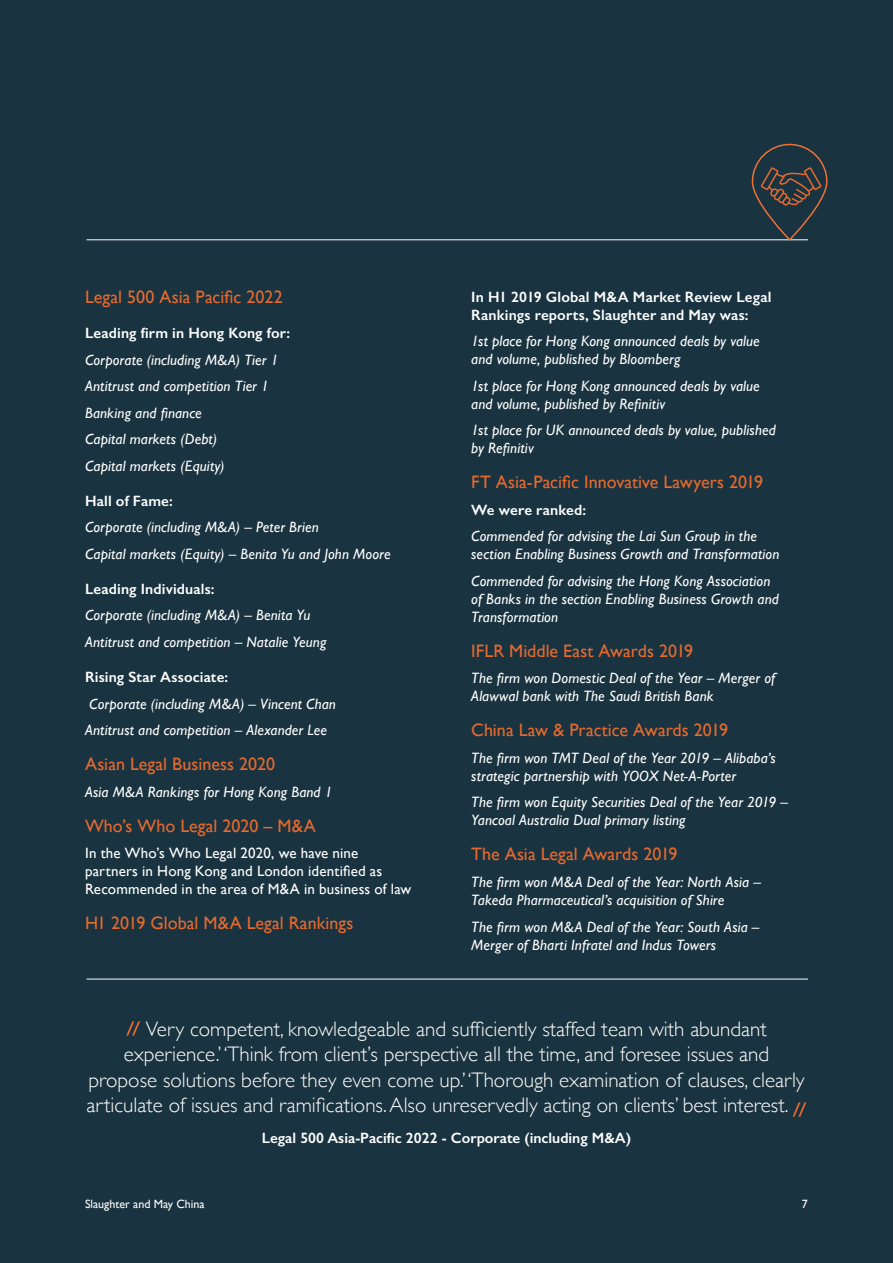
<style>
.page{position:relative;width:893px;height:1263px;background:#1a3340}
.page>*{position:absolute;margin:0;border:0;box-sizing:border-box;transform-origin:0 0}
.t1{font:300 21px "Gill Sans";color:#fff}
.t2{font:18px "Gill Sans";color:#e66a2e}
.t3{font:italic 15px/18px "Gill Sans";letter-spacing:.01em;color:#fff}
.t4{font:600 15px/18px "Gill Sans";letter-spacing:.01em;color:#fff}
.t5{font:15px/18px "Gill Sans";letter-spacing:.01em;color:#fff}
.t6{font:12px "Gill Sans";color:#fff}
</style>
<div class="page">
<svg style="left:126px;top:1021px;width:14px;height:15px"></svg>
<svg style="left:793px;top:1102px;width:13px;height:15px"></svg>
<hr style="left:87px;top:979px;width:721px;height:1px;background:#fff">
<hr style="left:87px;top:239px;width:721px;height:1px;background:#fff">
<div style="left:752px;top:144px;width:75px;height:97px;border:2px solid #f07134;border-radius:37px"></div>
<svg style="left:761px;top:167px;width:60px;height:39px"></svg>
<p class="t2" style="left:85px;top:287px;width:199px">Legal 500 Asia Pacific 2022</p>
<p class="t4" style="left:85px;top:324px;width:207px">Leading firm in Hong Kong for:</p>
<p class="t3" style="left:85px;top:346px;width:195px;line-height:26.5px">Corporate (including M&amp;A) Tier 1<br>Antitrust and competition Tier 1<br>Banking and finance<br>Capital markets (Debt)<br>Capital markets (Equity)</p>
<p class="t4" style="left:85px;top:492px;width:89px">Hall of Fame:</p>
<p class="t3" style="left:85px;top:514px;width:307px;line-height:26.5px">Corporate (including M&amp;A) – Peter Brien<br>Capital markets (Equity) – Benita Yu and John Moore</p>
<p class="t4" style="left:85px;top:580px;width:131px">Leading Individuals:</p>
<p class="t3" style="left:85px;top:602px;width:243px;line-height:26.5px">Corporate (including M&amp;A) – Benita Yu<br>Antitrust and competition – Natalie Yeung</p>
<p class="t4" style="left:85px;top:668px;width:145px">Rising Star Associate:</p>
<p class="t3" style="left:85px;top:690px;width:252px;line-height:26.5px">Corporate (including M&amp;A) – Vincent Chan<br>Antitrust and competition – Alexander Lee</p>
<p class="t2" style="left:85px;top:753px;width:192px">Asian Legal Business 2020</p>
<p class="t3" style="left:85px;top:782px;width:249px">Asia M&amp;A Rankings for Hong Kong Band 1</p>
<p class="t2" style="left:85px;top:815px;width:232px">Who’s Who Legal 2020 – M&amp;A</p>
<p class="t5" style="left:85px;top:844px;width:328px">In the Who’s Who Legal 2020, we have nine partners in Hong Kong and London identified as<br>Recommended in the area of M&amp;A in business of law</p>
<p class="t2" style="left:85px;top:912px;width:270px">H1 2019 Global M&amp;A Legal Rankings</p>
<p class="t4" style="left:471px;top:288px;width:302px">In H1 2019 Global M&amp;A Market Review Legal<br>Rankings reports, Slaughter and May was:</p>
<p class="t3" style="left:471px;top:332px;width:290px">1st place for Hong Kong announced deals by value and volume, published by Bloomberg</p>
<p class="t3" style="left:471px;top:377px;width:290px">1st place for Hong Kong announced deals by value and volume, published by Refinitiv</p>
<p class="t3" style="left:471px;top:421px;width:306px">1st place for UK announced deals by value, published by Refinitiv</p>
<p class="t2" style="left:471px;top:472px;width:293px">FT Asia-Pacific Innovative Lawyers 2019</p>
<p class="t4" style="left:471px;top:501px;width:116px">We were ranked:</p>
<p class="t3" style="left:471px;top:527px;width:310px">Commended for advising the Lai Sun Group in the section Enabling Business Growth and Transformation</p>
<p class="t3" style="left:471px;top:572px;width:309px">Commended for advising the Hong Kong Association of Banks in the section Enabling Business Growth and<br>Transformation</p>
<p class="t2" style="left:471px;top:640px;width:223px">IFLR Middle East Awards 2019</p>
<p class="t3" style="left:471px;top:669px;width:306px">The firm won Domestic Deal of the Year – Merger of<br>Alawwal bank with The Saudi British Bank</p>
<p class="t2" style="left:471px;top:720px;width:258px">China Law &amp; Practice Awards 2019</p>
<p class="t3" style="left:471px;top:749px;width:306px">The firm won TMT Deal of the Year 2019 – Alibaba’s strategic partnership with YOOX Net-A-Porter</p>
<p class="t3" style="left:471px;top:793px;width:318px">The firm won Equity Securities Deal of the Year 2019 –<br>Yancoal Australia Dual primary listing</p>
<p class="t2" style="left:471px;top:844px;width:208px">The Asia Legal Awards 2019</p>
<p class="t3" style="left:471px;top:873px;width:291px">The firm won M&amp;A Deal of the Year: North Asia –<br>Takeda Pharmaceutical’s acquisition of Shire</p>
<p class="t3" style="left:471px;top:917px;width:290px">The firm won M&amp;A Deal of the Year: South Asia –<br>Merger of Bharti Infratel and Indus Towers</p>
<h1 class="t1" style="left:146px;top:1012px;width:622px">Very competent, knowledgeable and sufficiently staffed team with abundant</h1>
<h1 class="t1" style="left:124px;top:1038px;width:647px">experience.’ ‘Think from client’s perspective all the time, and foresee issues and</h1>
<h1 class="t1" style="left:88px;top:1063px;width:717px">propose solutions before they even come up.’ ‘Thorough examination of clauses, clearly</h1>
<h1 class="t1" style="left:87px;top:1089px;width:703px">articulate of issues and ramifications. Also unreservedly acting on clients’ best interest.</h1>
<p class="t4" style="left:262px;top:1129px;width:371px">Legal 500 Asia-Pacific 2022 - Corporate (including M&amp;A)</p>
<p class="t6" style="left:85px;top:1196px;width:121px">Slaughter and May China</p>
<p class="t6" style="left:802px;top:1196px;width:7px">7</p>
</div>
